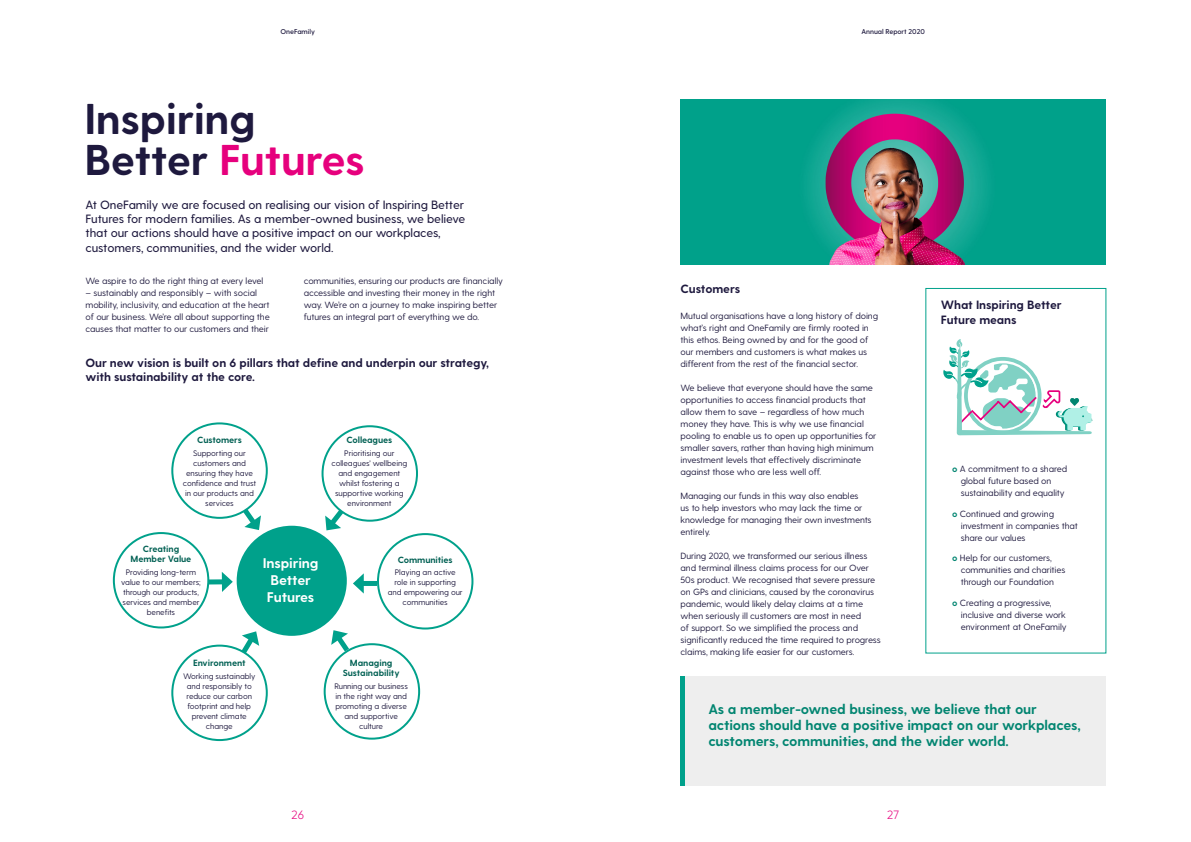
<style>
.page{position:relative;width:1191px;height:842px;background:#fff}
.page>*{position:absolute;margin:0;border:0;box-sizing:border-box;transform-origin:0 0}
.t1{font:700 43px/41px "Greycliff CF";letter-spacing:-.01em;color:#1e193e}
.t2{font:700 14px/16px "Greycliff CF";letter-spacing:-.01em;color:#028571}
.t3{font:700 14px/16.8px "Greycliff CF";letter-spacing:-.01em;color:#fff}
.t4{font:500 12px/14.4px "Greycliff CF";letter-spacing:-.01em;color:#1e193e}
.t5{font:700 12px/14.4px "Greycliff CF";letter-spacing:-.01em;color:#1e193e}
.t6{font:300 12px "Greycliff CF";color:#e6007d}
.t7{font:9px/12px "Greycliff CF";letter-spacing:-.01em;color:#1e193e}
.t8{font:700 9px/10px "Greycliff CF";letter-spacing:-.01em;color:#016053;text-align:center}
.t9{font:8px/10px "Greycliff CF";letter-spacing:-.01em;color:#1e193e;text-align:center}
.t10{font:600 7px "Greycliff CF";letter-spacing:-.01em;color:#1e193e}
.s1{color:#e6007d}
.s2{font-weight:700;color:#028571}
</style>
<div class="page">
<img style="left:680px;top:99px;width:426px;height:166px">
<div style="left:171px;top:422px;width:97px;height:97px;border:2px solid #00a18b;border-radius:50%"></div>
<div style="left:321px;top:425px;width:97px;height:97px;border:2px solid #00a18b;border-radius:50%"></div>
<div style="left:171px;top:645px;width:97px;height:96px;border:2px solid #00a18b;border-radius:50%"></div>
<div style="left:113px;top:532px;width:96px;height:96px;border:2px solid #00a18b;border-radius:50%"></div>
<div style="left:377px;top:533px;width:96px;height:96px;border:2px solid #00a18b;border-radius:50%"></div>
<div style="left:324px;top:643px;width:96px;height:97px;border:2px solid #00a18b;border-radius:50%"></div>
<div style="left:237px;top:526px;width:110px;height:110px;background:#00a18b;border-radius:50%"></div>
<svg style="left:238px;top:503px;width:23px;height:27px"></svg>
<svg style="left:325px;top:504px;width:23px;height:27px"></svg>
<div style="left:359px;top:581px;width:18px;height:5px;background:#00a18b"></div>
<svg style="left:353px;top:573px;width:11px;height:21px"></svg>
<div style="left:209px;top:579px;width:17px;height:5px;background:#00a18b"></div>
<svg style="left:222px;top:572px;width:11px;height:20px"></svg>
<svg style="left:237px;top:631px;width:22px;height:28px"></svg>
<svg style="left:331px;top:630px;width:23px;height:27px"></svg>
<svg style="left:943px;top:339px;width:148px;height:97px"></svg>
<div style="left:680px;top:676px;width:426px;height:109px;background:#eee"></div>
<div style="left:680px;top:676px;width:5px;height:109px;background:#00a18b"></div>
<p class="t10" style="left:280px;top:27px;width:36px">OneFamily</p>
<p class="t10" style="left:861px;top:27px;width:65px">Annual Report 2020</p>
<h1 class="t1" style="left:84px;top:100px;width:282px">Inspiring<br>Better <span class="s1">Futures</span></h1>
<p class="t4" style="left:85px;top:198px;width:381px">At OneFamily we are focused on realising our vision of Inspiring Better Futures for modern families. As a member-owned business, we believe that our actions should have a positive impact on our workplaces, customers, communities, and the wider world.</p>
<p class="t7" style="left:304px;top:275px;width:201px">communities, ensuring our products are financially accessible and investing their money in the right way. We’re on a journey to make inspiring better futures an integral part of everything we do.</p>
<h3 class="t5" style="left:680px;top:282px;width:61px">Customers</h3>
<p class="t7" style="left:85px;top:275px;width:179px">We aspire to do the right thing at every level</p>
<p class="t7" style="left:85px;top:287px;width:186px">– sustainably and responsibly – with social mobility, inclusivity, and education at the heart of our business. We’re all about supporting the causes that matter to our customers and their</p>
<p class="t7" style="left:680px;top:310px;width:199px">Mutual organisations have a long history of doing what’s right and OneFamily are firmly rooted in this ethos. Being owned by and for the good of our members and customers is what makes us different from the rest of the financial sector.</p>
<p class="t7" style="left:680px;top:382px;width:197px">We believe that everyone should have the same opportunities to access financial products that allow them to save – regardless of how much money they have. This is why we use financial pooling to enable us to open up opportunities for smaller savers, rather than having high minimum investment levels that effectively discriminate against those who are less well off.</p>
<p class="t7" style="left:680px;top:490px;width:192px">Managing our funds in this way also enables<br>us to help investors who may lack the time or knowledge for managing their own investments entirely.</p>
<p class="t7" style="left:680px;top:550px;width:202px">During 2020, we transformed our serious illness and terminal illness claims process for our Over 50s product. We recognised that severe pressure on GPs and clinicians, caused by the coronavirus pandemic, would likely delay claims at a time when seriously ill customers are most in need<br>of support. So we simplified the process and significantly reduced the time required to progress claims, making life easier for our customers.</p>
<h3 class="t5" style="left:85px;top:356px;width:405px">Our new vision is built on 6 pillars that define and underpin our strategy, with sustainability at the core.</h3>
<p class="t8" style="left:346px;top:436px;width:47px">Colleagues</p>
<p class="t9" style="left:331px;top:448px;width:77px">Prioritising our colleagues' wellbeing and engagement whilst fostering a supportive working environment</p>
<p class="t8" style="left:197px;top:435px;width:46px">Customers</p>
<p class="t9" style="left:183px;top:448px;width:75px">Supporting our customers and ensuring they have confidence and trust in our products and services</p>
<p class="t8" style="left:131px;top:544px;width:62px">Creating<br>Member Value</p>
<p class="t9" style="left:121px;top:567px;width:81px">Providing long-term value to our members; through our products, services and member benefits</p>
<p class="t8" style="left:398px;top:555px;width:56px">Communities</p>
<p class="t9" style="left:388px;top:568px;width:76px">Playing an active role in supporting and empowering our communities</p>
<h2 class="t3" style="left:263px;top:555px;width:57px">Inspiring<br>Better<br>Futures</h2>
<h3 class="t5" style="left:941px;top:298px;width:122px">What Inspiring Better<br>Future means</h3>
<p class="t7" style="left:960px;top:463px;width:108px;text-indent:-9px"><span class="s2">о</span> A commitment to a shared global future based on sustainability and equality</p>
<p class="t7" style="left:960px;top:508px;width:119px;text-indent:-9px"><span class="s2">о</span> Continued and growing investment in companies that share our values</p>
<p class="t7" style="left:960px;top:552px;width:106px;text-indent:-9px"><span class="s2">о</span> Help for our customers, communities and charities through our Foundation</p>
<p class="t7" style="left:960px;top:597px;width:107px;text-indent:-9px"><span class="s2">о</span> Creating a progressive, inclusive and diverse work environment at OneFamily</p>
<p class="t8" style="left:193px;top:658px;width:54px">Environment</p>
<p class="t9" style="left:183px;top:671px;width:74px">Working sustainably and responsibly to reduce our carbon footprint and help prevent climate change</p>
<p class="t8" style="left:343px;top:658px;width:58px">Managing<br>Sustainability</p>
<p class="t9" style="left:334px;top:681px;width:75px">Running our business in the right way and promoting a diverse and supportive culture</p>
<h3 class="t6" style="left:291px;top:807px;width:14px">26</h3>
<h2 class="t2" style="left:708px;top:701px;width:374px">As a member-owned business, we believe that our actions should have a positive impact on our workplaces, customers, communities, and the wider world.</h2>
<h3 class="t6" style="left:887px;top:807px;width:14px">27</h3>
</div>
